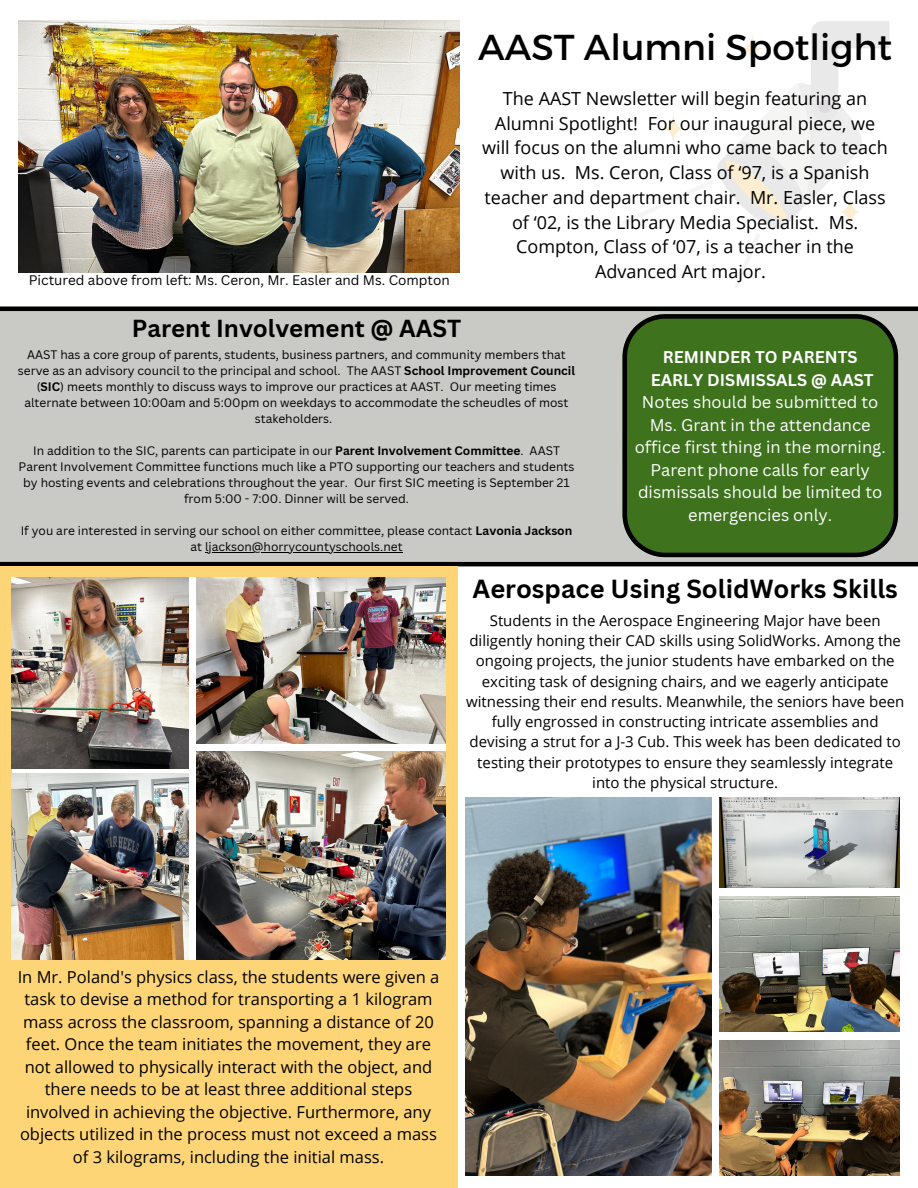
<style>
.page{position:relative;width:918px;height:1188px;background:#fff}
.page>*{position:absolute;margin:0;border:0;box-sizing:border-box;transform-origin:0 0}
.t1{font:36px "Montserrat";color:#000}
.t2{font:700 25.5px "Canva Sans";color:#000}
.t3{font:700 24px "Canva Sans";color:#000}
.t4{font:18px/24.8px "Open Sans";color:#000;text-align:center}
.t5{font:16.5px/22.5px "Open Sans";color:#000;text-align:center}
.t6{font:16.5px/22.5px "Canva Sans";color:#fff;text-align:center}
.t7{font:700 16.5px "Canva Sans";color:#fff}
.t8{font:15px/20.2px "Open Sans";color:#000;text-align:center}
.t9{font:13.5px "Canva Sans";color:#000}
.t10{font:12px/16px "Canva Sans";color:#000;text-align:center}
.s1{font-weight:700}
</style>
<div class="page">
<div style="left:0;top:307px;width:918px;height:259px;background:#c9c9c6"></div>
<img style="left:19px;top:21px;width:441px;height:252px">
<svg style="left:623px;top:21px;width:266px;height:267px"></svg>
<div style="left:0;top:566px;width:458px;height:622px;background:#fed576"></div>
<svg style="left:12px;top:577px;width:433px;height:383px;background:#eae7e5"></svg>
<img style="left:12px;top:774px;width:177px;height:185px">
<img style="left:197px;top:577px;width:248px;height:167px">
<img style="left:12px;top:577px;width:177px;height:191px">
<img style="left:197px;top:752px;width:248px;height:208px">
<img style="left:466px;top:798px;width:245px;height:378px">
<img style="left:719px;top:897px;width:180px;height:135px">
<img style="left:719px;top:1041px;width:180px;height:135px">
<img style="left:719px;top:798px;width:180px;height:90px">
<svg style="left:623px;top:314px;width:275px;height:243px;background:#3d6c1f"></svg>
<hr style="left:205px;top:552px;width:198px;height:1px;background:#000">
<p class="t9" style="left:29px;top:271px;width:422px">Pictured above from left: Ms. Ceron, Mr. Easler and Ms. Compton</p>
<p class="t3" style="left:132px;top:311px;width:331px">Parent Involvement @ AAST</p>
<p class="t1" style="left:478px;top:24px;width:415px">AAST Alumni Spotlight</p>
<p class="t4" style="left:482px;top:86px;width:407px">The AAST Newsletter will begin featuring an Alumni Spotlight! For our inaugural piece, we will focus on the alumni who came back to teach with us. Ms. Ceron, Class of ‘97, is a Spanish teacher and department chair. Mr. Easler, Class of ‘02, is the Library Media Specialist. Ms.<br>Compton, Class of ‘07, is a teacher in the Advanced Art major.</p>
<p class="t10" style="left:18px;top:346px;width:559px">AAST has a core group of parents, students, business partners, and community members that serve as an advisory council to the principal and school. The AAST <span class="s1">School Improvement Council </span>(<span class="s1">SIC</span>) meets monthly to discuss ways to improve our practices at AAST. Our meeting times alternate between 10:00am and 5:00pm on weekdays to accommodate the scheudles of most stakeholders.</p>
<p class="t10" style="left:19px;top:442px;width:557px">In addition to the SIC, parents can participate in our <span class="s1">Parent Involvement Committee</span>. AAST Parent Involvement Committee functions much like a PTO supporting our teachers and students by hosting events and celebrations throughout the year. Our first SIC meeting is September 21 from 5:00 - 7:00. Dinner will be served.</p>
<p class="t10" style="left:21px;top:522px;width:553px">If you are interested in serving our school on either committee, please contact <span class="s1">Lavonia Jackson </span>at ljackson@horrycountyschools.net</p>
<p class="t7" style="left:663px;top:346px;width:196px">REMINDER TO PARENTS</p>
<p class="t7" style="left:651px;top:368px;width:224px">EARLY DISMISSALS @ AAST</p>
<p class="t6" style="left:635px;top:391px;width:252px">Notes should be submitted to<br>Ms. Grant in the attendance office first thing in the morning.</p>
<p class="t6" style="left:638px;top:458px;width:246px">Parent phone calls for early dismissals should be limited to emergencies only.</p>
<p class="t2" style="left:473px;top:571px;width:427px">Aerospace Using SolidWorks Skills</p>
<p class="t8" style="left:466px;top:610px;width:440px">Students in the Aerospace Engineering Major have been diligently honing their CAD skills using SolidWorks. Among the ongoing projects, the junior students have embarked on the exciting task of designing chairs, and we eagerly anticipate witnessing their end results. Meanwhile, the seniors have been fully engrossed in constructing intricate assemblies and devising a strut for a J-3 Cub. This week has been dedicated to testing their prototypes to ensure they seamlessly integrate into the physical structure.</p>
<p class="t5" style="left:18px;top:965px;width:423px">In Mr. Poland's physics class, the students were given a task to devise a method for transporting a 1 kilogram mass across the classroom, spanning a distance of 20 feet. Once the team initiates the movement, they are not allowed to physically interact with the object, and there needs to be at least three additional steps involved in achieving the objective. Furthermore, any objects utilized in the process must not exceed a mass of 3 kilograms, including the initial mass.</p>
</div>
